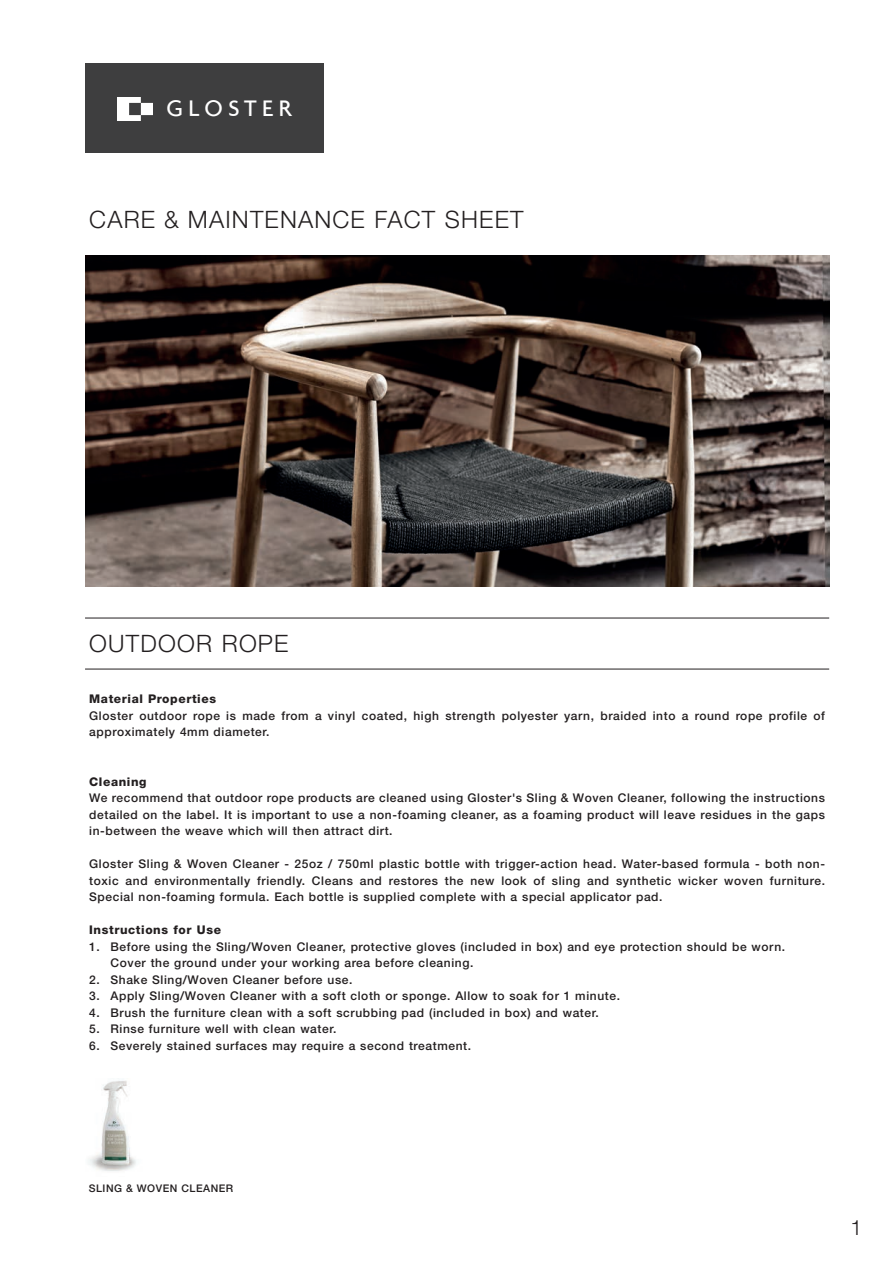
<style>
.page{position:relative;width:893px;height:1263px;background:#fff}
.page>*{position:absolute;margin:0;border:0;box-sizing:border-box;transform-origin:0 0}
.t1{font:500 24.3px "Agenda";letter-spacing:.225em;color:#fff}
.t2{font:300 24px "Helvetica Neue LT Std";letter-spacing:.05em;color:#231f20}
.t3{font:300 21px "Helvetica Neue LT Std";color:#231f20}
.t4{font:500 12px/16.5px "Helvetica Neue LT Std";letter-spacing:.05em;color:#231f20}
.t5{font:800 12px "Helvetica Neue LT Std";letter-spacing:.05em;color:#231f20}
.t6{font:500 10.5px "Helvetica Neue LT Std";letter-spacing:.05em;color:#231f20}
</style>
<div class="page">
<div style="left:85px;top:64px;width:238px;height:89px;background:#3e3e3f"></div>
<img style="left:85px;top:255px;width:744px;height:332px">
<hr style="left:85px;top:618px;width:744px;height:1px;background:#231f20">
<hr style="left:85px;top:669px;width:744px;height:1px;background:#231f20">
<img style="left:117px;top:97px;width:35px;height:23px">
<img style="left:88px;top:1081px;width:48px;height:90px">
<h1 class="t1" style="left:166px;top:94px;width:126px">GLOSTER</h1>
<h2 class="t2" style="left:89px;top:210px;width:436px">CARE &amp; MAINTENANCE FACT SHEET</h2>
<h2 class="t2" style="left:89px;top:635px;width:201px">OUTDOOR ROPE</h2>
<p class="t5" style="left:89px;top:694px;width:128px">Material Properties</p>
<p class="t4" style="left:89px;top:708px;width:737px">Gloster outdoor rope is made from a vinyl coated, high strength polyester yarn, braided into a round rope profile of approximately 4mm diameter.</p>
<p class="t5" style="left:89px;top:777px;width:59px">Cleaning</p>
<p class="t4" style="left:89px;top:791px;width:737px;text-align:justify">We recommend that outdoor rope products are cleaned using Gloster's Sling &amp; Woven Cleaner, following the instructions detailed on the label. It is important to use a non-foaming cleaner, as a foaming product will leave residues in the gaps in-between the weave which will then attract dirt.</p>
<p class="t4" style="left:89px;top:857px;width:737px;text-align:justify">Gloster Sling &amp; Woven Cleaner - 25oz / 750ml plastic bottle with trigger-action head. Water-based formula - both non&shy;toxic and environmentally friendly. Cleans and restores the new look of sling and synthetic wicker woven furniture.<br>Special non-foaming formula. Each bottle is supplied complete with a special applicator pad.</p>
<p class="t5" style="left:89px;top:925px;width:133px">Instructions for Use</p>
<p class="t4" style="left:111px;top:939px;width:676px;text-indent:-21px">1. Before using the Sling/Woven Cleaner, protective gloves (included in box) and eye protection should be worn.<br>Cover the ground under your working area before cleaning.</p>
<p class="t4" style="left:89px;top:972px;width:265px">2. Shake Sling/Woven Cleaner before use.</p>
<p class="t4" style="left:89px;top:989px;width:532px">3. Apply Sling/Woven Cleaner with a soft cloth or sponge. Allow to soak for 1 minute.</p>
<p class="t4" style="left:89px;top:1005px;width:511px">4. Brush the furniture clean with a soft scrubbing pad (included in box) and water.</p>
<p class="t4" style="left:89px;top:1022px;width:249px">5. Rinse furniture well with clean water.</p>
<p class="t4" style="left:89px;top:1038px;width:383px">6. Severely stained surfaces may require a second treatment.</p>
<p class="t6" style="left:89px;top:1184px;width:146px">SLING &amp; WOVEN CLEANER</p>
<h3 class="t3" style="left:850px;top:1220px;width:13px">1</h3>
</div>
